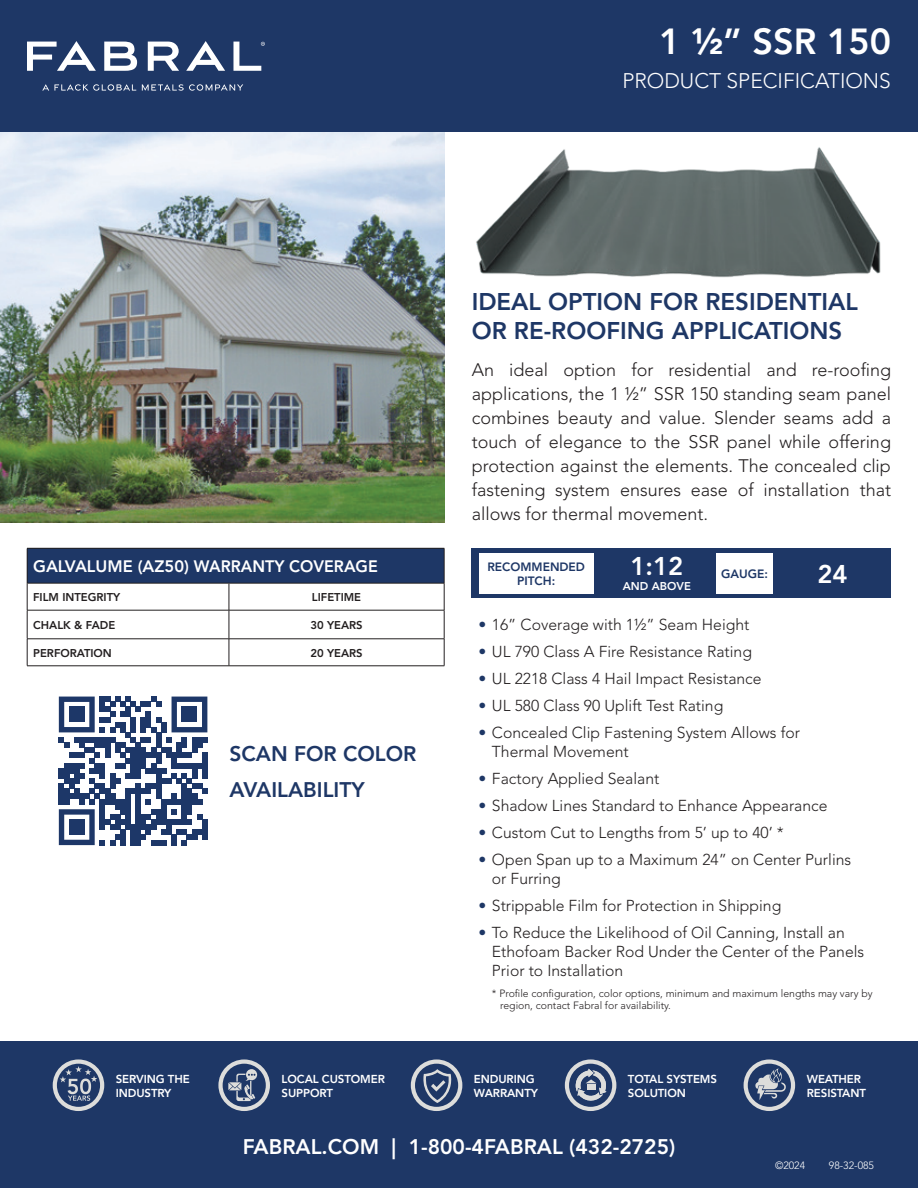
<style>
.page{position:relative;width:918px;height:1188px;background:#fff}
.page>*{position:absolute;margin:0;border:0;box-sizing:border-box;transform-origin:0 0}
.t1{font:800 36px "Avenir LT Std";color:#fff}
.t2{font:800 25.5px "Avenir LT Std";color:#fff}
.t3{font:800 24px "Avenir LT Std";color:#1e3766}
.t4{font:800 21px "Avenir LT Std";color:#fff}
.t5{font:800 21px "Avenir LT Std";color:#1e3766}
.t6{font:300 21px "Avenir LT Std";color:#fff}
.t7{font:300 18px/24px "Avenir LT Std";color:#231f20;text-align:justify}
.t8{font:800 16.5px "Avenir LT Std";color:#fff}
.t9{font:300 15.75px/18.9px "Avenir LT Std";color:#231f20}
.t10{font:800 12px "Avenir LT Std";color:#1e3766}
.t11{font:800 11.55px "Avenir LT Std";letter-spacing:-.01em;color:#fff}
.t12{font:800 11.25px "Avenir LT Std";color:#231f20}
.t13{font:800 11.25px "Avenir LT Std";color:#fff}
.BULLETS{font:300 10.5px/12.6px "Avenir LT Std";color:#231f20}
.t14{font:300 10.5px "Avenir LT Std";color:#fff}
.s1{color:#1e3766}
</style>
<div class="page">
<div style="left:0;top:1041px;width:918px;height:147px;background:#1e3766"></div>
<svg style="left:53px;top:1059px;width:51px;height:52px"></svg>
<svg style="left:218px;top:1059px;width:52px;height:52px"></svg>
<svg style="left:411px;top:1059px;width:51px;height:52px"></svg>
<svg style="left:565px;top:1059px;width:51px;height:52px"></svg>
<svg style="left:744px;top:1059px;width:51px;height:52px"></svg>
<svg style="left:59px;top:697px;width:148px;height:148px"></svg>
<div style="left:69px;top:707px;width:15px;height:15px;background:#1d3768"></div>
<div style="left:182px;top:707px;width:15px;height:15px;background:#1d3768"></div>
<div style="left:69px;top:820px;width:15px;height:15px;background:#1d3768"></div>
<img style="left:0;top:133px;width:445px;height:390px">
<img style="left:476px;top:147px;width:405px;height:131px">
<div style="left:472px;top:548px;width:419px;height:50px;background:#1e3766"></div>
<div style="left:27px;top:548px;width:417px;height:35px;background:#1e3766"></div>
<hr style="left:27px;top:583px;width:202px;height:1px;background:#231f20">
<hr style="left:229px;top:583px;width:215px;height:1px;background:#231f20">
<hr style="left:27px;top:610px;width:202px;height:1px;background:#231f20">
<hr style="left:229px;top:610px;width:215px;height:1px;background:#231f20">
<hr style="left:27px;top:639px;width:202px;height:1px;background:#231f20">
<hr style="left:229px;top:639px;width:215px;height:1px;background:#231f20">
<svg style="left:229px;top:584px;width:1px;height:82px"></svg>
<hr style="left:27px;top:548px;width:202px;height:1px;background:#231f20">
<hr style="left:27px;top:548px;width:1px;height:35px;background:#231f20">
<hr style="left:229px;top:548px;width:215px;height:1px;background:#231f20">
<hr style="left:444px;top:548px;width:1px;height:35px;background:#231f20">
<svg style="left:27px;top:583px;width:1px;height:83px"></svg>
<svg style="left:444px;top:583px;width:1px;height:83px"></svg>
<hr style="left:27px;top:666px;width:202px;height:1px;background:#231f20">
<hr style="left:229px;top:666px;width:215px;height:1px;background:#231f20">
<div style="left:716px;top:553px;width:57px;height:41px;background:#fff"></div>
<div style="left:479px;top:553px;width:114px;height:41px;background:#fff"></div>
<div style="left:0;top:0;width:918px;height:132px;background:#1e3766"></div>
<svg style="left:27px;top:41px;width:69px;height:30px"></svg>
<svg style="left:104px;top:42px;width:33px;height:29px"></svg>
<svg style="left:148px;top:42px;width:31px;height:29px"></svg>
<svg style="left:186px;top:41px;width:39px;height:30px"></svg>
<svg style="left:233px;top:42px;width:32px;height:29px"></svg>
<svg style="left:42px;top:84px;width:201px;height:7px"></svg>
<p class="t1" style="left:659px;top:20px;width:233px">1 ½” SSR 150</p>
<p class="t6" style="left:622px;top:68px;width:270px">PRODUCT SPECIFICATIONS</p>
<p class="t3" style="left:472px;top:288px;width:388px">IDEAL OPTION FOR RESIDENTIAL</p>
<p class="t3" style="left:472px;top:316px;width:372px">OR RE-ROOFING APPLICATIONS</p>
<p class="t7" style="left:472px;top:358px;width:421px">An ideal option for residential and re-roofing applications, the 1 ½” SSR 150 standing seam panel combines beauty and value. Slender seams add a touch of elegance to the SSR panel while offering protection against the elements. The concealed clip fastening system ensures ease of installation that allows for thermal movement.</p>
<p class="t8" style="left:33px;top:556px;width:346px">GALVALUME (AZ50) WARRANTY COVERAGE</p>
<p class="t12" style="left:33px;top:590px;width:89px">FILM INTEGRITY</p>
<p class="t12" style="left:312px;top:590px;width:51px">LIFETIME</p>
<p class="t12" style="left:33px;top:618px;width:84px">CHALK &amp; FADE</p>
<p class="t12" style="left:310px;top:618px;width:54px">30 YEARS</p>
<p class="t12" style="left:33px;top:646px;width:80px">PERFORATION</p>
<p class="t12" style="left:310px;top:646px;width:54px">20 YEARS</p>
<p class="t5" style="left:230px;top:741px;width:189px">SCAN FOR COLOR</p>
<p class="t5" style="left:230px;top:777px;width:137px">AVAILABILITY</p>
<p class="t10" style="left:487px;top:560px;width:99px">RECOMMENDED</p>
<p class="t10" style="left:517px;top:574px;width:40px">PITCH:</p>
<p class="t2" style="left:630px;top:551px;width:54px">1:12</p>
<p class="t13" style="left:623px;top:580px;width:70px">AND ABOVE</p>
<p class="t10" style="left:721px;top:567px;width:48px">GAUGE:</p>
<p class="t2" style="left:817px;top:559px;width:32px">24</p>
<p class="t9" style="left:478px;top:615px;width:272px"><span class="s1">•</span> 16” Coverage with 1½” Seam Height</p>
<p class="t9" style="left:478px;top:642px;width:275px"><span class="s1">•</span> UL 790 Class A Fire Resistance Rating</p>
<p class="t9" style="left:478px;top:669px;width:285px"><span class="s1">•</span> UL 2218 Class 4 Hail Impact Resistance</p>
<p class="t9" style="left:478px;top:696px;width:246px"><span class="s1">•</span> UL 580 Class 90 Uplift Test Rating</p>
<p class="t9" style="left:492px;top:723px;width:310px;text-indent:-14px"><span class="s1">•</span> Concealed Clip Fastening System Allows for<br>Thermal Movement</p>
<p class="t9" style="left:478px;top:769px;width:182px"><span class="s1">•</span> Factory Applied Sealant</p>
<p class="t9" style="left:478px;top:796px;width:351px"><span class="s1">•</span> Shadow Lines Standard to Enhance Appearance</p>
<p class="t9" style="left:478px;top:823px;width:307px"><span class="s1">•</span> Custom Cut to Lengths from 5’ up to 40’ *</p>
<p class="t9" style="left:492px;top:850px;width:361px;text-indent:-14px"><span class="s1">•</span> Open Span up to a Maximum 24” on Center Purlins or Furring</p>
<p class="t9" style="left:478px;top:896px;width:304px"><span class="s1">•</span> Strippable Film for Protection in Shipping</p>
<p class="t9" style="left:492px;top:923px;width:374px;text-indent:-14px"><span class="s1">•</span> To Reduce the Likelihood of Oil Canning, Install an<br>Ethofoam Backer Rod Under the Center of the Panels<br>Prior to Installation</p>
<p class="BULLETS" style="left:500px;top:987px;width:374px;text-indent:-8px">* Profile configuration, color options, minimum and maximum lengths may vary by region, contact Fabral for availability.</p>
<p class="t11" style="left:116px;top:1073px;width:76px">SERVING THE</p>
<p class="t11" style="left:116px;top:1086px;width:57px">INDUSTRY</p>
<p class="t11" style="left:282px;top:1073px;width:105px">LOCAL CUSTOMER</p>
<p class="t11" style="left:282px;top:1086px;width:53px">SUPPORT</p>
<p class="t11" style="left:474px;top:1073px;width:62px">ENDURING</p>
<p class="t11" style="left:474px;top:1086px;width:66px">WARRANTY</p>
<p class="t11" style="left:628px;top:1073px;width:91px">TOTAL SYSTEMS</p>
<p class="t11" style="left:628px;top:1086px;width:60px">SOLUTION</p>
<p class="t11" style="left:807px;top:1073px;width:56px">WEATHER</p>
<p class="t11" style="left:807px;top:1086px;width:61px">RESISTANT</p>
<p class="t4" style="left:243px;top:1134px;width:434px">FABRAL.COM | 1-800-4FABRAL (432-2725)</p>
<p class="t14" style="left:775px;top:1159px;width:32px">©2024</p>
<p class="t14" style="left:829px;top:1159px;width:47px">98-32-085</p>
</div>
